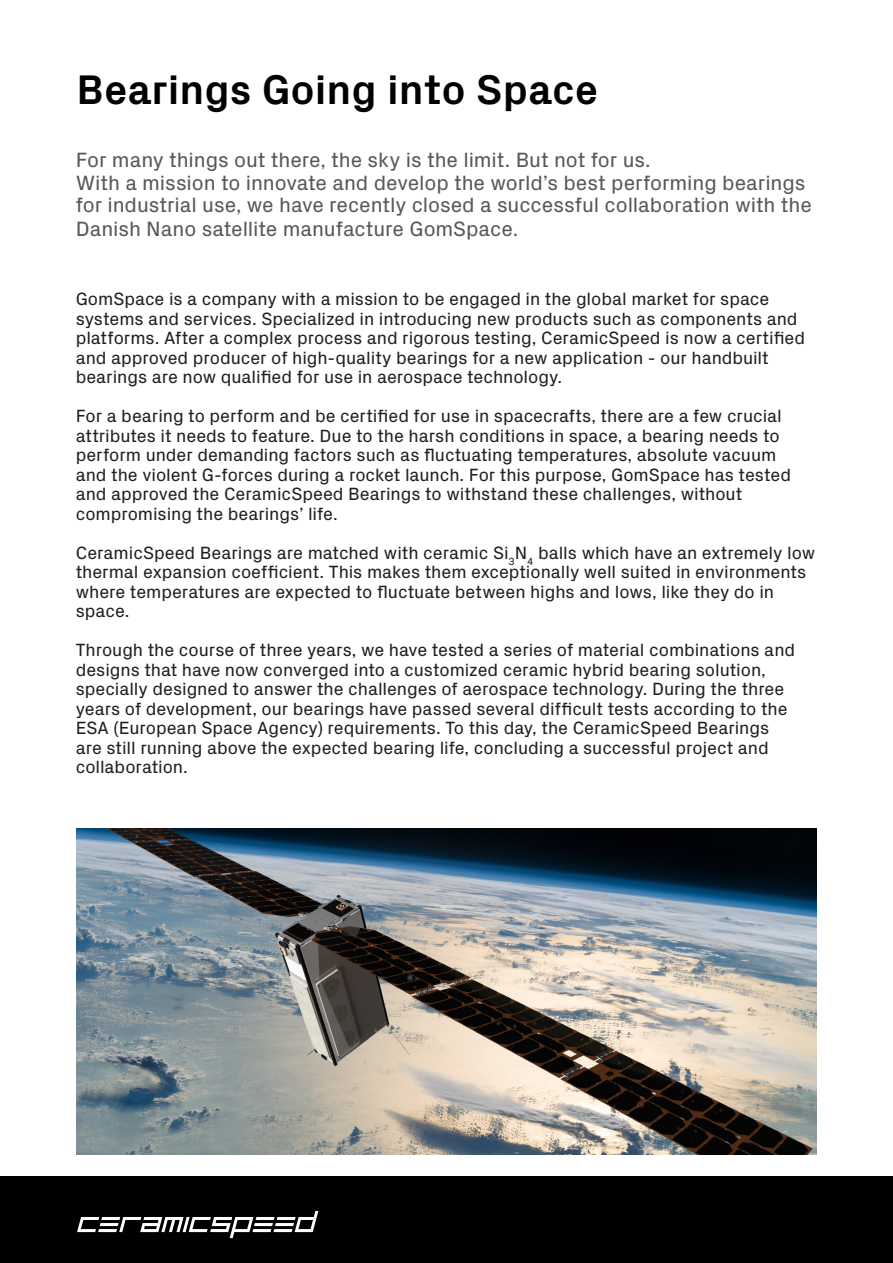
<style>
.page{position:relative;width:893px;height:1263px;background:#fff}
.page>*{position:absolute;margin:0;border:0;box-sizing:border-box;transform-origin:0 0}
.t1{font:700 42px "Px Grotesk";color:#010101}
.t2{font:21px/23px "Px Grotesk";letter-spacing:-.005em;color:#57585a}
.t3{font:18px/19.5px "Px Grotesk";letter-spacing:-.005em;color:#231f20}
</style>
<div class="page">
<div style="left:0;top:1177px;width:893px;height:86px;background:#010101"></div>
<img style="left:77px;top:829px;width:739px;height:325px">
<svg style="left:77px;top:1211px;width:241px;height:27px"></svg>
<p class="t1" style="left:77px;top:59px;width:523px">Bearings Going into Space</p>
<p class="t2" style="left:76px;top:147px;width:738px">For many things out there, the sky is the limit. But not for us.<br>With a mission to innovate and develop the world’s best performing bearings for industrial use, we have recently closed a successful collaboration with the Danish Nano satellite manufacture GomSpace.</p>
<p class="t3" style="left:76px;top:288px;width:731px">GomSpace is a company with a mission to be engaged in the global market for space systems and services. Specialized in introducing new products such as components and platforms. After a complex process and rigorous testing, CeramicSpeed is now a certified and approved producer of high-quality bearings for a new application - our handbuilt bearings are now qualified for use in aerospace technology.</p>
<p class="t3" style="left:76px;top:405px;width:717px">For a bearing to perform and be certified for use in spacecrafts, there are a few crucial attributes it needs to feature. Due to the harsh conditions in space, a bearing needs to perform under demanding factors such as fluctuating temperatures, absolute vacuum and the violent G-forces during a rocket launch. For this purpose, GomSpace has tested and approved the CeramicSpeed Bearings to withstand these challenges, without compromising the bearings’ life.</p>
<p class="t3" style="left:76px;top:541px;width:741px">CeramicSpeed Bearings are matched with ceramic Si<sub>3</sub>N<sub>4</sub> balls which have an extremely low thermal expansion coefficient. This makes them exceptionally well suited in environments where temperatures are expected to fluctuate between highs and lows, like they do in space.</p>
<p class="t3" style="left:76px;top:639px;width:721px">Through the course of three years, we have tested a series of material combinations and designs that have now converged into a customized ceramic hybrid bearing solution, specially designed to answer the challenges of aerospace technology. During the three years of development, our bearings have passed several difficult tests according to the ESA (European Space Agency) requirements. To this day, the CeramicSpeed Bearings are still running above the expected bearing life, concluding a successful project and collaboration.</p>
</div>
